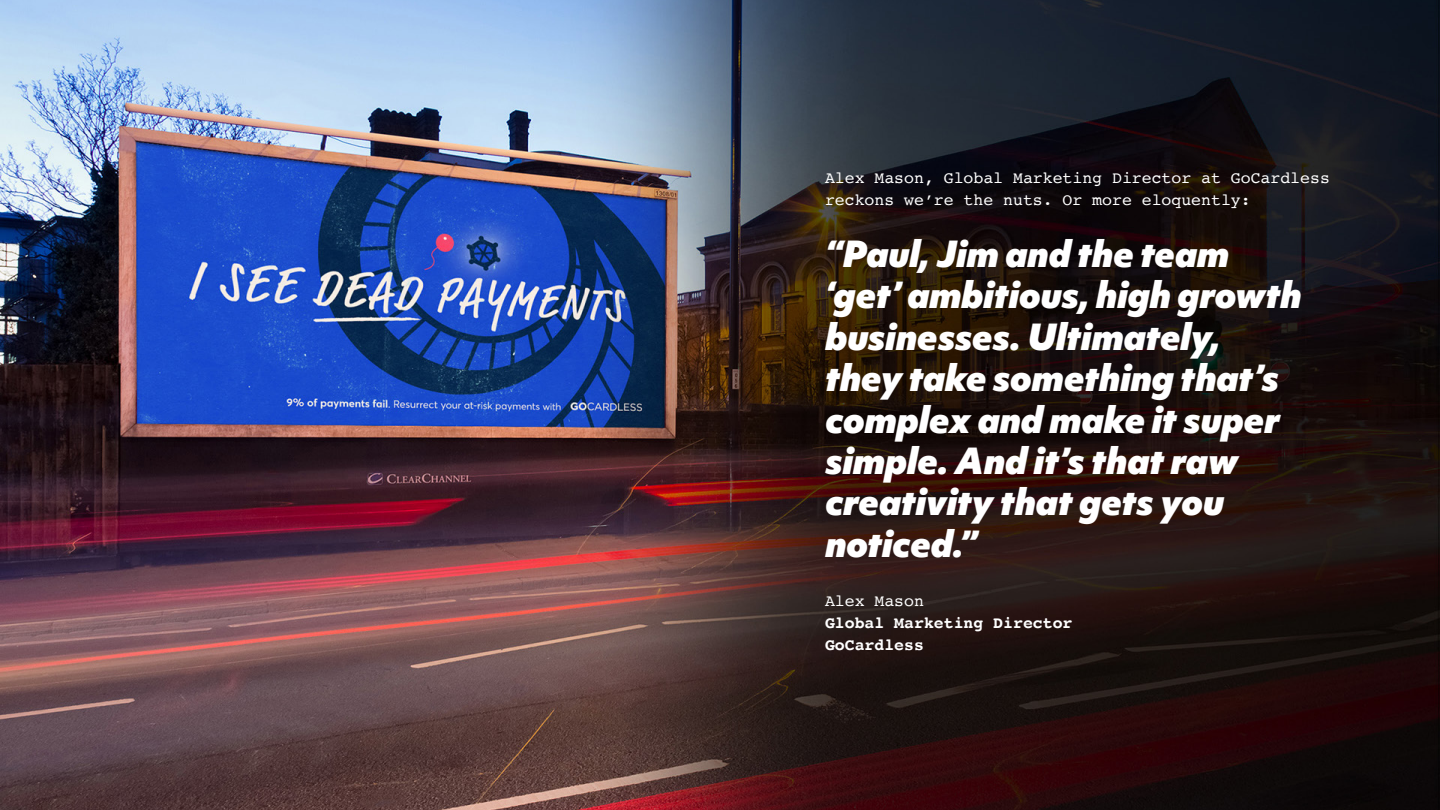
<style>
.page{position:relative;width:1440px;height:810px;background:#fff}
.page>*{position:absolute;margin:0;border:0;box-sizing:border-box;transform-origin:0 0}
.t1{font:italic 900 34.5px/41.4px "Objektiv Mk 1";letter-spacing:-.015em;color:#fff}
.t2{font:16.5px/21.8px "Courier";color:#fff}
.t3{font:700 16.5px "Courier";color:#fff}
</style>
<div class="page">
<img style="left:0;top:0;width:1440px;height:810px">
<p class="t2" style="left:825px;top:166px;width:506px">Alex Mason, Global Marketing Director at GoCardless reckons we’re the nuts. Or more eloquently:</p>
<p class="t1" style="left:825px;top:232px;width:478px">“Paul, Jim and the team ‘get’ ambitious, high growth businesses. Ultimately, they take something that’s complex and make it super simple. And it’s that raw creativity that gets you noticed.”</p>
<p class="t2" style="left:825px;top:590px;width:100px">Alex Mason</p>
<p class="t3" style="left:825px;top:610px;width:249px">Global Marketing Director</p>
<p class="t3" style="left:825px;top:631px;width:100px">GoCardless</p>
</div>
